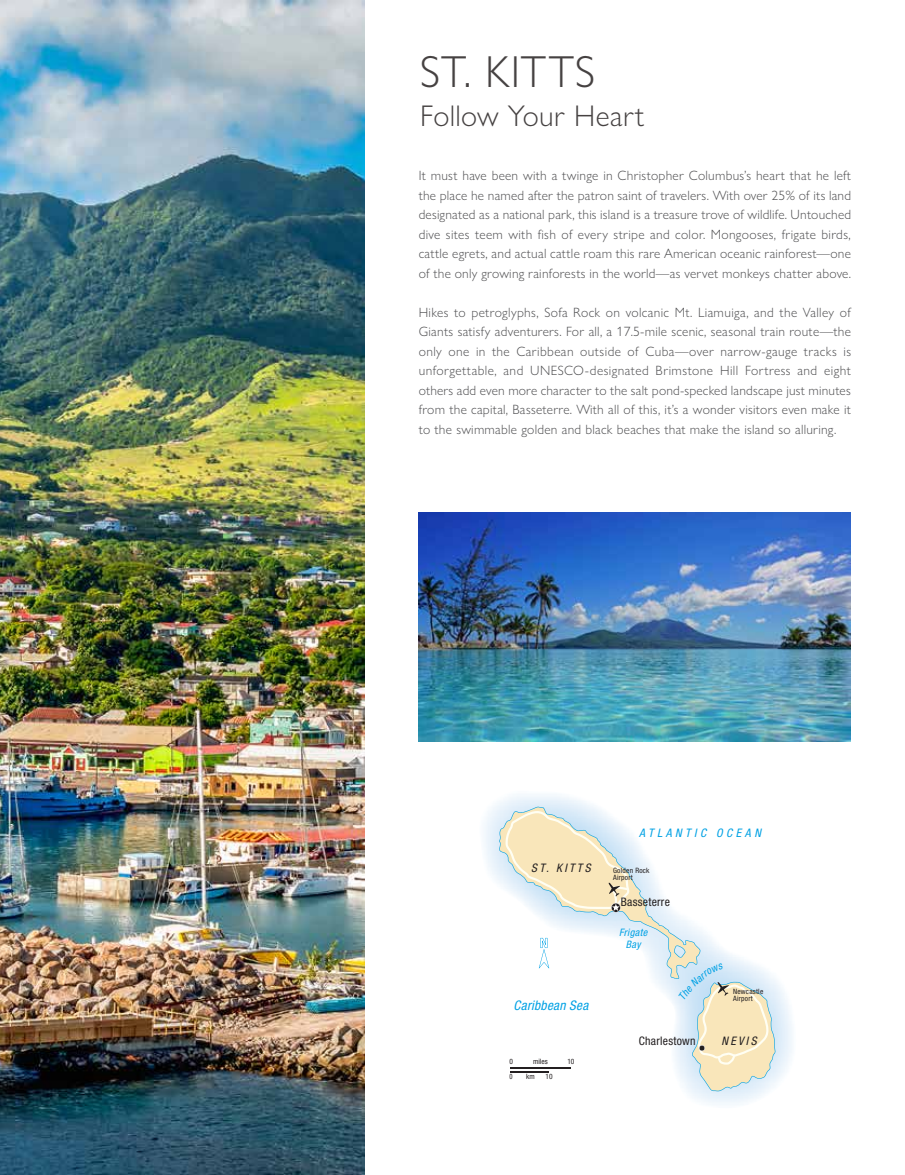
<style>
.page{position:relative;width:905px;height:1175px;background:#fff}
.page>*{position:absolute;margin:0;border:0;box-sizing:border-box;transform-origin:0 0}
.t1{font:300 45px "Gill Sans Nova";letter-spacing:.015em;color:#464242}
.t2{font:300 30px "Gill Sans Nova";letter-spacing:.01em;color:#464242}
.t3{font:300 13.5px/19.5px "Gill Sans Nova";letter-spacing:.02em;color:#4d4d4f;text-align:justify}
.t4{font:italic condensed 13.2px "Helvetica Neue";letter-spacing:.02em;color:#00a1e4}
.t5{font:condensed 11.7px "Helvetica Neue";letter-spacing:.02em;color:#231f20}
.t6{font:italic condensed 11.7px "Helvetica Neue";letter-spacing:.2em;color:#231f20}
.t7{font:italic condensed 11.7px "Helvetica Neue";letter-spacing:.3em;color:#00a1e4}
.t8{font:italic condensed 10.35px/11.7px "Helvetica Neue";letter-spacing:.035em;color:#00a1e4;text-align:center}
.t9{font:condensed 7.35px/7.4px "Helvetica Neue";letter-spacing:.035em;color:#231f20}
.t10{font:condensed 7.35px "Helvetica Neue";letter-spacing:.035em;color:#231f20;scale:.88 1}
</style>
<div class="page">
<img style="left:0;top:0;width:364px;height:1174px">
<img style="left:418px;top:512px;width:432px;height:229px">
<svg style="left:498px;top:806px;width:278px;height:285px"></svg>
<h1 class="t1" style="left:420px;top:44px;width:176px">ST. KITTS</h1>
<h2 class="t2" style="left:420px;top:98px;width:226px">Follow Your Heart</h2>
<p class="t3" style="left:418px;top:166px;width:434px">It must have been with a twinge in Christopher Columbus’s heart that he left the place he named after the patron saint of travelers. With over 25% of its land designated as a national park, this island is a treasure trove of wildlife. Untouched dive sites teem with fish of every stripe and color. Mongooses, frigate birds, cattle egrets, and actual cattle roam this rare American oceanic rainforest—one of the only growing rainforests in the world—as vervet monkeys chatter above.</p>
<p class="t3" style="left:418px;top:302px;width:434px">Hikes to petroglyphs, Sofa Rock on volcanic Mt. Liamuiga, and the Valley of Giants satisfy adventurers. For all, a 17.5-mile scenic, seasonal train route—the only one in the Caribbean outside of Cuba—over narrow-gauge tracks is unforgettable, and UNESCO-designated Brimstone Hill Fortress and eight others add even more character to the salt pond-specked landscape just minutes from the capital, Basseterre. With all of this, it’s a wonder visitors even make it to the swimmable golden and black beaches that make the island so alluring.</p>
<p class="t6" style="left:531px;top:861px;width:61px">ST. KITTS</p>
<p class="t4" style="left:513px;top:997px;width:76px">Caribbean Sea</p>
<p class="t9" style="left:509px;top:1057px;width:5px">0</p>
<p class="t9" style="left:533px;top:1057px;width:16px">miles</p>
<p class="t9" style="left:567px;top:1057px;width:9px">10</p>
<p class="t10" style="left:509px;top:1072px;width:5px">0</p>
<p class="t9" style="left:545px;top:1072px;width:9px">10</p>
<p class="t9" style="left:526px;top:1072px;width:10px">km</p>
<p class="t7" style="left:639px;top:825px;width:123px">ATLANTIC OCEAN</p>
<p class="t9" style="left:613px;top:866px;width:38px">Golden Rock<br>Airport</p>
<p class="t5" style="left:621px;top:894px;width:50px">Basseterre</p>
<p class="t8" style="left:619px;top:927px;width:30px">Frigate<br>Bay</p>
<p class="t5" style="left:639px;top:1033px;width:58px">Charlestown</p>
<p class="t9" style="left:733px;top:987px;width:32px">Newcastle<br>Airport</p>
<p class="t6" style="left:721px;top:1034px;width:37px">NEVIS</p>
</div>
